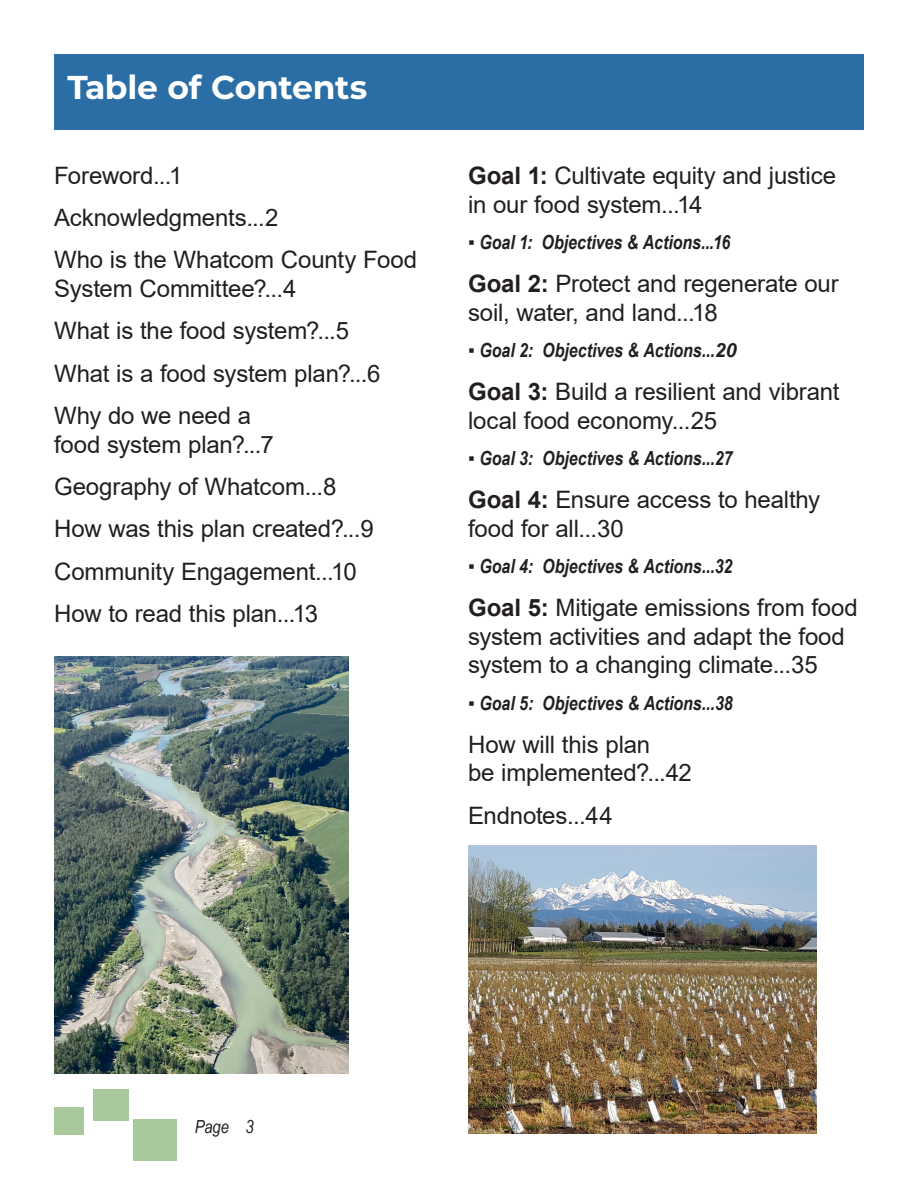
<style>
.page{position:relative;width:918px;height:1188px;background:#fff}
.page>*{position:absolute;margin:0;border:0;box-sizing:border-box;transform-origin:0 0}
.Chapter_header{font:700 33px "Montserrat";letter-spacing:-.01em;color:#fff}
.TOC_big_text{font:24px/28.8px "Arial";letter-spacing:-.005em;color:#231f20}
.t1{font:italic 700 19.5px "Arial Narrow";color:#231f20}
.t2{font:italic 18px "Arial Narrow";color:#231f20}
.s1{font-weight:700}
.s2{font-weight:400;font-style:normal}
.s3{font-family:"Arial"}
</style>
<div class="page">
<div style="left:133px;top:1119px;width:43px;height:42px;background:#aac99a"></div>
<div style="left:93px;top:1089px;width:35px;height:32px;background:#aac99a"></div>
<div style="left:54px;top:1107px;width:30px;height:28px;background:#aac99a"></div>
<div style="left:54px;top:54px;width:810px;height:76px;background:#2a6ea5"></div>
<img style="left:54px;top:656px;width:295px;height:417px">
<img style="left:468px;top:846px;width:349px;height:288px">
<p class="Chapter_header" style="left:68px;top:64px;width:301px">Table of Contents</p>
<p class="TOC_big_text" style="left:54px;top:161px;width:130px">Foreword...1</p>
<p class="TOC_big_text" style="left:54px;top:203px;width:226px">Acknowledgments...2</p>
<p class="TOC_big_text" style="left:54px;top:245px;width:365px">Who is the Whatcom County Food<br>System Committee?...4</p>
<p class="TOC_big_text" style="left:54px;top:317px;width:297px">What is the food system?...5</p>
<p class="TOC_big_text" style="left:54px;top:359px;width:328px">What is a food system plan?...6</p>
<p class="TOC_big_text" style="left:54px;top:401px;width:221px">Why do we need a food system plan?...7</p>
<p class="TOC_big_text" style="left:54px;top:472px;width:284px">Geography of Whatcom...8</p>
<p class="TOC_big_text" style="left:54px;top:515px;width:321px">How was this plan created?...9</p>
<p class="TOC_big_text" style="left:54px;top:557px;width:304px">Community Engagement...10</p>
<p class="TOC_big_text" style="left:54px;top:599px;width:266px">How to read this plan...13</p>
<p class="TOC_big_text" style="left:468px;top:161px;width:370px"><span class="s1">Goal 1:</span> Cultivate equity and justice in our food system...14</p>
<p class="t1" style="left:468px;top:228px;width:264px"><span class="s2">▪</span> Goal 1: Objectives &amp; Actions...16</p>
<p class="TOC_big_text" style="left:468px;top:269px;width:372px"><span class="s1">Goal 2:</span> Protect and regenerate our soil, water, and land...18</p>
<p class="t1" style="left:468px;top:336px;width:270px"><span class="s2">▪</span> Goal 2: Objectives &amp; Actions...<span class="s3">20</span></p>
<p class="TOC_big_text" style="left:468px;top:377px;width:373px"><span class="s1">Goal 3:</span> Build a resilient and vibrant local food economy...25</p>
<p class="t1" style="left:468px;top:444px;width:266px"><span class="s2">▪</span> Goal 3: Objectives &amp; Actions...27</p>
<p class="TOC_big_text" style="left:468px;top:485px;width:354px"><span class="s1">Goal 4:</span> Ensure access to healthy food for all...30</p>
<p class="t1" style="left:468px;top:552px;width:266px"><span class="s2">▪</span> Goal 4: Objectives &amp; Actions...32</p>
<p class="TOC_big_text" style="left:468px;top:593px;width:391px"><span class="s1">Goal 5:</span> Mitigate emissions from food system activities and adapt the food system to a changing climate...35</p>
<p class="t1" style="left:468px;top:689px;width:266px"><span class="s2">▪</span> Goal 5: Objectives &amp; Actions...38</p>
<p class="TOC_big_text" style="left:468px;top:730px;width:225px">How will this plan<br>be implemented?...42</p>
<p class="TOC_big_text" style="left:468px;top:801px;width:146px">Endnotes...44</p>
<p class="t2" style="left:195px;top:1114px;width:60px">Page 3</p>
</div>
